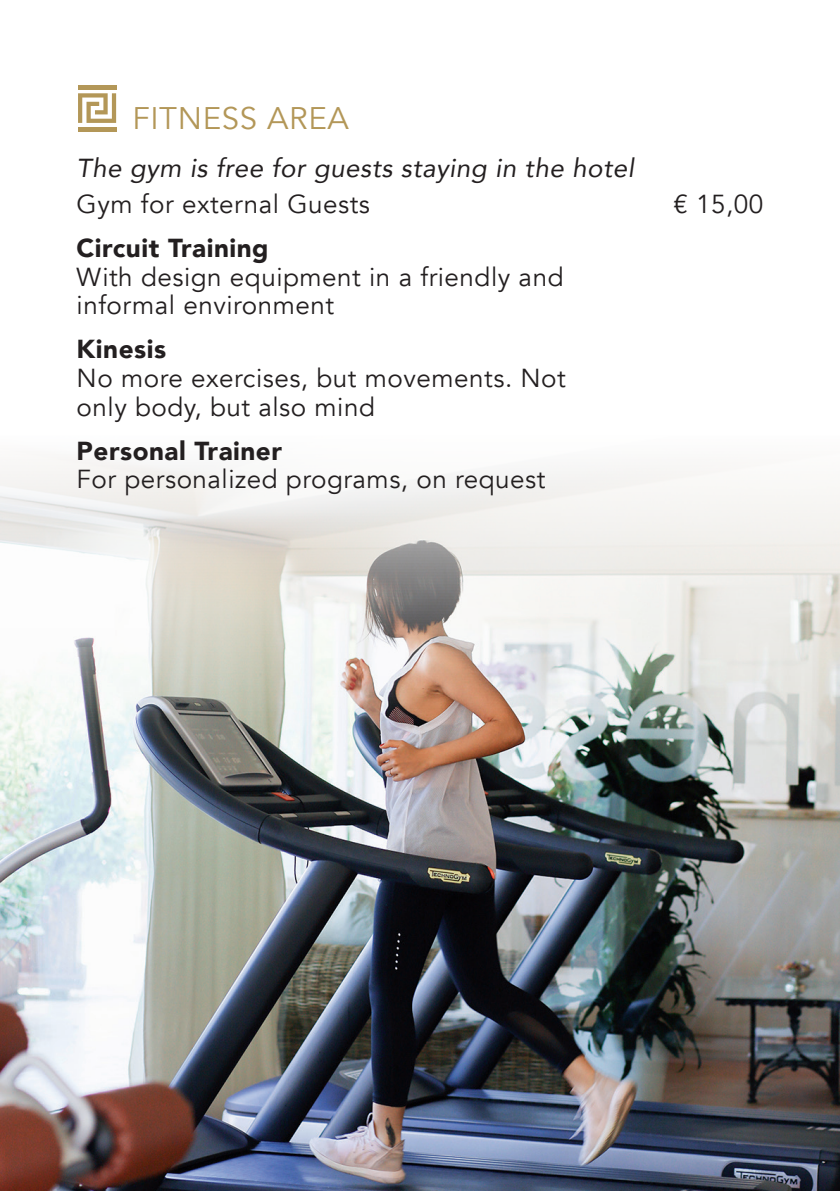
<style>
.page{position:relative;width:840px;height:1191px;background:#fff}
.page>*{position:absolute;margin:0;border:0;box-sizing:border-box;transform-origin:0 0}
.t1{font:31.2px "Avenir";letter-spacing:.02em;color:#b39758}
.t2{font:26px/28.6px "Avenir";letter-spacing:.02em;color:#231f20}
.t3{font:italic 26px "Avenir";letter-spacing:.02em;color:#231f20}
.t4{font:900 26px "Avenir";letter-spacing:.02em;color:#231f20}
</style>
<div class="page">
<img style="left:0;top:459px;width:839px;height:732px">
<svg style="left:78px;top:93px;width:38px;height:30px"></svg>
<hr style="left:78px;top:127px;width:38px;height:4px;background:#b39758">
<div style="left:78px;top:85px;width:38px;height:5px;background:#b39758"></div>
<p class="t1" style="left:132px;top:100px;width:218px">FITNESS AREA</p>
<p class="t3" style="left:77px;top:152px;width:558px">The gym is free for guests staying in the hotel</p>
<p class="t2" style="left:77px;top:190px;width:295px">Gym for external Guests</p>
<p class="t2" style="left:673px;top:190px;width:91px">€ 15,00</p>
<p class="t4" style="left:77px;top:226px;width:193px">Circuit Training</p>
<p class="t2" style="left:77px;top:263px;width:488px">With design equipment in a friendly and informal environment</p>
<p class="t4" style="left:77px;top:327px;width:91px">Kinesis</p>
<p class="t2" style="left:77px;top:364px;width:490px">No more exercises, but movements. Not only body, but also mind   </p>
<p class="t4" style="left:77px;top:428px;width:207px">Personal Trainer</p>
<p class="t2" style="left:77px;top:465px;width:470px">For personalized programs, on request</p>
</div>
